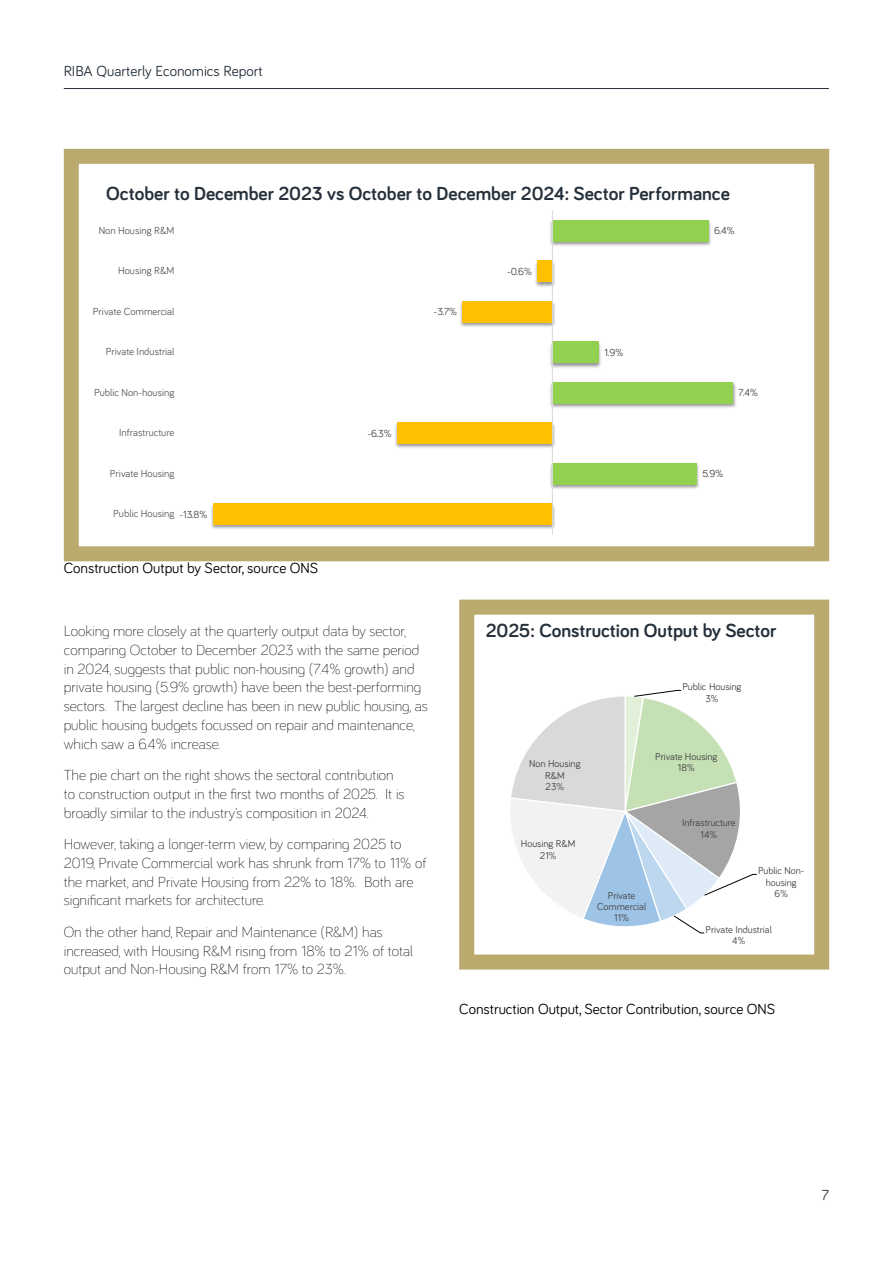
<style>
.page{position:relative;width:893px;height:1263px;background:#fff}
.page>*{position:absolute;margin:0;border:0;box-sizing:border-box;transform-origin:0 0}
.t1{font:700 19.5px "Bariol";color:#25303b}
.t2{font:300 15px/18.8px "Bariol";color:#000}
.t3{font:15px "Bariol";color:#000}
.t4{font:15px "Bariol";color:#25303b}
.t5{font:10.5px "Bariol";color:#595959}
.t6{font:10.5px "Bariol";color:#404040}
.t7{font:10.2px/11.2px "Bariol";color:#404040;text-align:center}
</style>
<div class="page">
<hr style="left:64px;top:88px;width:765px;height:1px;background:#25303b">
<div style="left:64px;top:149px;width:765px;height:412px;border:15px solid #baaa6d"></div>
<img style="left:210px;top:505px;width:345px;height:24px">
<img style="left:549px;top:464px;width:150px;height:25px">
<img style="left:395px;top:424px;width:160px;height:24px">
<img style="left:550px;top:382px;width:186px;height:26px">
<img style="left:549px;top:343px;width:52px;height:25px">
<img style="left:459px;top:302px;width:96px;height:26px">
<img style="left:535px;top:260px;width:20px;height:27px">
<img style="left:549px;top:221px;width:162px;height:25px">
<div style="left:213px;top:503px;width:339px;height:22px;background:#ffc000"></div>
<div style="left:552px;top:463px;width:145px;height:21px;background:#92d050"></div>
<div style="left:397px;top:422px;width:155px;height:22px;background:#ffc000"></div>
<div style="left:552px;top:382px;width:181px;height:21px;background:#92d050"></div>
<div style="left:552px;top:341px;width:47px;height:22px;background:#92d050"></div>
<div style="left:462px;top:301px;width:90px;height:21px;background:#ffc000"></div>
<div style="left:537px;top:261px;width:15px;height:21px;background:#ffc000"></div>
<div style="left:552px;top:220px;width:157px;height:21px;background:#92d050"></div>
<hr style="left:552px;top:210px;width:1px;height:324px;background:#d9d9d9">
<div style="left:459px;top:600px;width:370px;height:369px;border:15px solid #baaa6d"></div>
<svg style="left:511px;top:690px;width:246px;height:243px"></svg>
<p class="t4" style="left:64px;top:60px;width:201px">RIBA Quarterly Economics Report</p>
<p class="t1" style="left:106px;top:180px;width:625px">October to December 2023 vs October to December 2024: Sector Performance</p>
<p class="t5" style="left:99px;top:223px;width:77px">Non Housing R&amp;M</p>
<p class="t5" style="left:118px;top:264px;width:58px">Housing R&amp;M</p>
<p class="t5" style="left:93px;top:304px;width:83px">Private Commercial</p>
<p class="t5" style="left:106px;top:345px;width:70px">Private Industrial</p>
<p class="t5" style="left:94px;top:385px;width:82px">Public Non-housing</p>
<p class="t5" style="left:119px;top:426px;width:57px">Infrastructure</p>
<p class="t5" style="left:110px;top:466px;width:66px">Private Housing</p>
<p class="t5" style="left:113px;top:507px;width:63px">Public Housing</p>
<p class="t6" style="left:179px;top:507px;width:29px">-13.8%</p>
<p class="t3" style="left:64px;top:558px;width:256px">Construction Output by Sector, source ONS</p>
<p class="t6" style="left:434px;top:304px;width:25px">-3.7%</p>
<p class="t6" style="left:368px;top:426px;width:26px">-6.3%</p>
<p class="t2" style="left:64px;top:621px;width:365px">Looking more closely at the quarterly output data by sector, comparing October to December 2023 with the same period in 2024, suggests that public non-housing (7.4% growth) and private housing (5.9% growth) have been the best-performing sectors. The largest decline has been in new public housing, as public housing budgets focussed on repair and maintenance, which saw a 6.4% increase.</p>
<p class="t2" style="left:64px;top:765px;width:342px">The pie chart on the right shows the sectoral contribution to construction output in the frst two months of 2025. It is broadly similar to the industry’s composition in 2024.</p>
<p class="t2" style="left:64px;top:834px;width:364px">However, taking a longer-term view, by comparing 2025 to 2019, Private Commercial work has shrunk from 17% to 11% of the market, and Private Housing from 22% to 18%. Both are signifcant markets for architecture.</p>
<p class="t2" style="left:64px;top:922px;width:351px">On the other hand, Repair and Maintenance (R&amp;M) has increased, with Housing R&amp;M rising from 18% to 21% of total output and Non-Housing R&amp;M from 17% to 23%.</p>
<p class="t6" style="left:507px;top:264px;width:26px">-0.6%</p>
<p class="t6" style="left:605px;top:345px;width:20px">1.9%</p>
<p class="t6" style="left:714px;top:223px;width:22px">6.4%</p>
<p class="t6" style="left:739px;top:385px;width:21px">7.4%</p>
<p class="t6" style="left:702px;top:466px;width:22px">5.9%</p>
<p class="t1" style="left:486px;top:617px;width:292px">2025: Construction Output by Sector</p>
<p class="t7" style="left:682px;top:681px;width:61px">Public Housing<br>3%</p>
<p class="t7" style="left:529px;top:758px;width:53px">Non Housing<br>R&amp;M<br>23%</p>
<p class="t7" style="left:521px;top:838px;width:56px">Housing R&amp;M<br>21%</p>
<p class="t7" style="left:655px;top:750px;width:64px">Private Housing<br>18%</p>
<p class="t7" style="left:597px;top:889px;width:51px">Private<br>Commercial<br>11%</p>
<p class="t7" style="left:682px;top:817px;width:55px">Infrastructure<br>14%</p>
<p class="t7" style="left:758px;top:865px;width:48px">Public Non&shy;housing<br>6%</p>
<p class="t7" style="left:705px;top:923px;width:68px">Private Industrial<br>4%</p>
<p class="t3" style="left:459px;top:999px;width:317px">Construction Output, Sector Contribution, source ONS</p>
<p class="t4" style="left:822px;top:1184px;width:9px">7</p>
</div>
